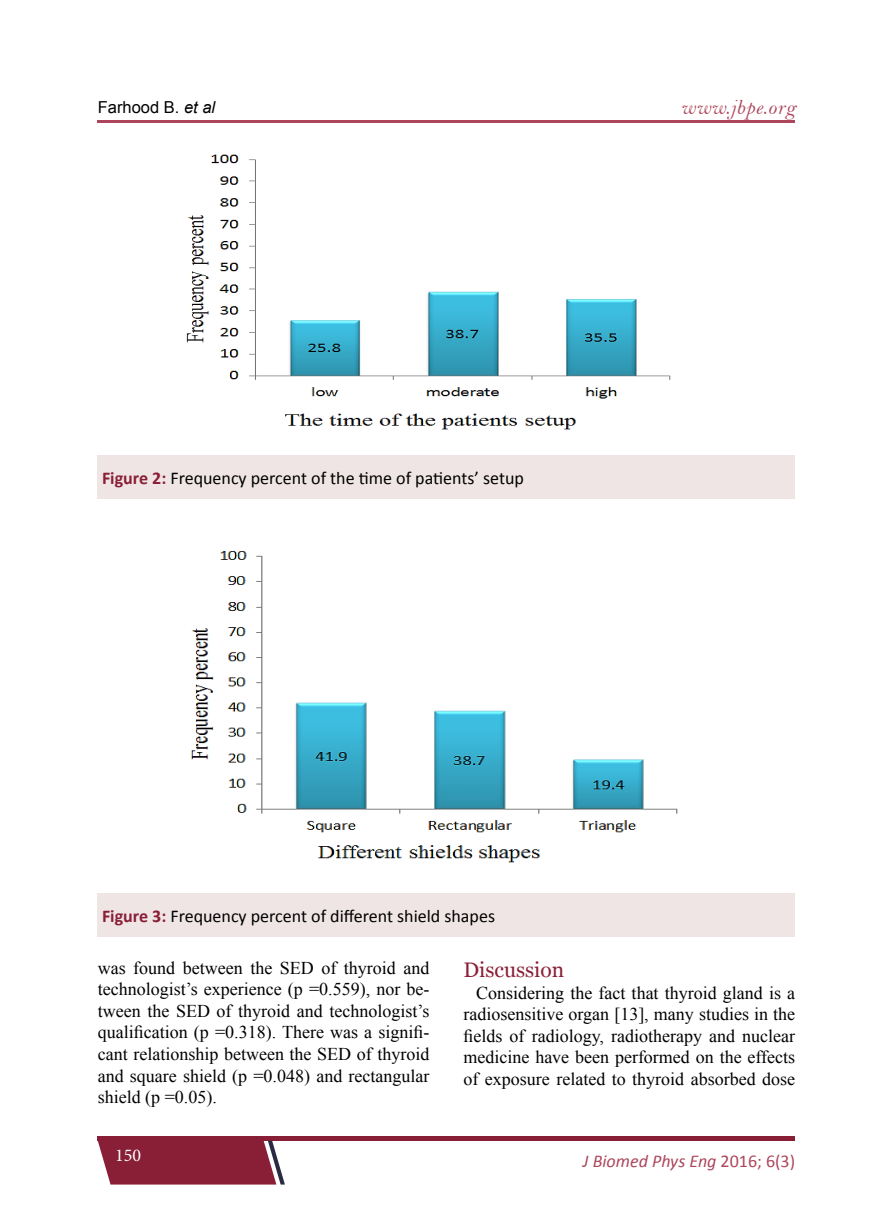
<style>
.page{position:relative;width:893px;height:1212px;background:#fff}
.page>*{position:absolute;margin:0;border:0;box-sizing:border-box;transform-origin:0 0}
.t1{font:21px "Bell MT Italic";letter-spacing:.03em;color:#ad465c}
.t2{font:21px "Georgia";color:#891f36}
.t3{font:18px/21.6px "Times New Roman";color:#000;text-align:justify}
.t4{font:18px "Calibri";color:#000}
.t5{font:italic 18px "Calibri";color:#ad465c}
.t6{font:18px "Minion Pro";color:#fff}
.t7{font:16.5px "Arial";color:#000}
.s1{font-style:italic}
.s2{font-weight:700;color:#891f36}
.s3{font-style:normal}
</style>
<div class="page">
<div style="left:98px;top:1136px;width:697px;height:5px;background:#891f36"></div>
<svg style="left:98px;top:1141px;width:187px;height:43px;background:#913348"></svg>
<hr style="left:98px;top:120px;width:697px;height:2px;background:#ad465c">
<img style="left:190px;top:551px;width:488px;height:312px">
<div style="left:98px;top:893px;width:697px;height:44px;background:#f0e5e5"></div>
<div style="left:98px;top:455px;width:697px;height:44px;background:#f0e5e5"></div>
<img style="left:186px;top:154px;width:485px;height:276px">
<p class="t7" style="left:98px;top:97px;width:119px">Farhood B. <span class="s1">et al</span></p>
<p class="t4" style="left:102px;top:466px;width:423px"><span class="s2">Figure 2:</span> Frequency percent of the time of patients’ setup</p>
<p class="t1" style="left:681px;top:94px;width:116px">www.jbpe.org</p>
<p class="t4" style="left:102px;top:904px;width:394px"><span class="s2">Figure 3:</span> Frequency percent of different shield shapes</p>
<p class="t3" style="left:98px;top:956px;width:333px">was found between the SED of thyroid and technologist’s experience (p =0.559), nor be&shy;tween the SED of thyroid and technologist’s qualification (p =0.318). There was a signifi&shy;cant relationship between the SED of thyroid and square shield (p =0.048) and rectangular shield (p =0.05).</p>
<p class="t2" style="left:463px;top:957px;width:102px">Discussion</p>
<p class="t3" style="left:463px;top:981px;width:333px;text-indent:13px">Considering the fact that thyroid gland is a radiosensitive organ [13], many studies in the fields of radiology, radiotherapy and nuclear medicine have been performed on the effects of exposure related to thyroid absorbed dose</p>
<p class="t6" style="left:115px;top:1143px;width:27px">150</p>
<p class="t5" style="left:583px;top:1148px;width:214px">J Biomed Phys Eng <span class="s3">2016; 6(3)</span></p>
</div>
